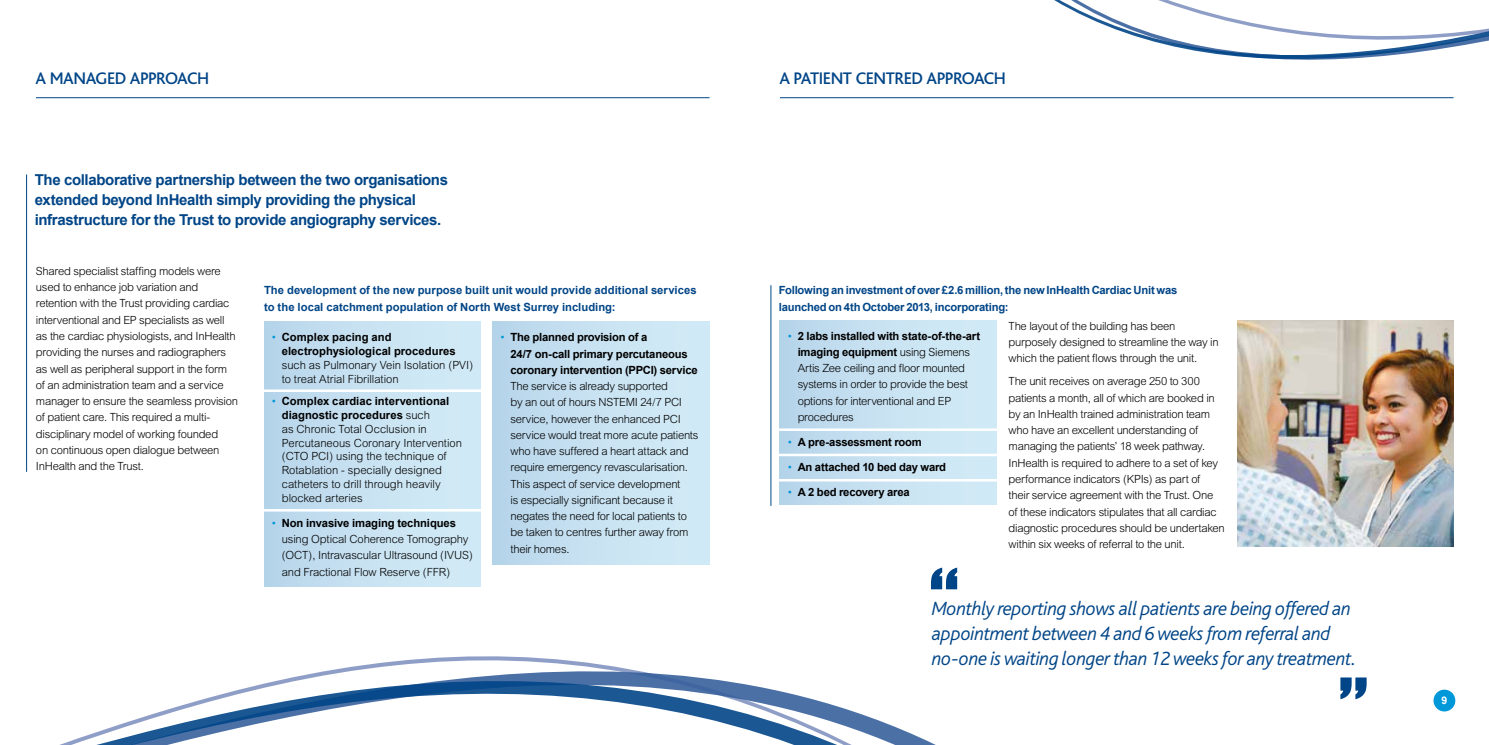
<style>
.page{position:relative;width:1489px;height:745px;background:#fff}
.page>*{position:absolute;margin:0;border:0;box-sizing:border-box;transform-origin:0 0}
.t1{font:italic 300 20px/25px "Bliss";letter-spacing:-.02em;color:#004587}
.t2{font:500 17.5px "Bliss";letter-spacing:-.025em;color:#004587}
.t3{font:700 15px/20px "Arial";letter-spacing:-.025em;color:#004587}
.t4{font:300 11.25px/16.2px "Arial";letter-spacing:-.025em;color:#000}
.t5{font:300 11.25px/13.8px "Arial";letter-spacing:-.005em;color:#000}
.t6{font:700 11.25px/16.2px "Arial";letter-spacing:-.015em;color:#000}
.t7{font:700 11.25px/16.2px "Arial";color:#004587}
.t8{font:700 11.25px/16.2px "Arial";letter-spacing:-.02em;color:#004587}
.t9{font:700 10.5px "Arial";color:#fff}
.s1{font-weight:300;color:#0098d8}
.s2{color:#0098d8}
.s3{font-weight:700}
</style>
<div class="page">
<img style="left:1237px;top:321px;width:216px;height:225px">
<hr style="left:770px;top:285px;width:1px;height:220px;background:#004587">
<hr style="left:26px;top:174px;width:1px;height:297px;background:#004587">
<hr style="left:780px;top:97px;width:673px;height:1px;background:#004587">
<hr style="left:36px;top:97px;width:673px;height:1px;background:#004587">
<div style="left:1433px;top:689px;width:22px;height:22px;background:#0098d8;border-radius:50%"></div>
<div style="left:264px;top:321px;width:216px;height:265px;background:linear-gradient(to right,#b9d6eb,#d5edf8)"></div>
<div style="left:493px;top:321px;width:216px;height:243px;background:linear-gradient(to right,#b9d6eb,#d5ecf8)"></div>
<div style="left:780px;top:320px;width:216px;height:184px;background:linear-gradient(to right,#bad7eb,#d5edf8)"></div>
<hr style="left:258px;top:389px;width:227px;height:3px;background:#fff">
<hr style="left:258px;top:508px;width:227px;height:3px;background:#fff">
<svg style="left:1340px;top:677px;width:26px;height:21px"></svg>
<svg style="left:931px;top:567px;width:26px;height:22px"></svg>
<hr style="left:778px;top:478px;width:228px;height:3px;background:#fff">
<hr style="left:778px;top:453px;width:228px;height:3px;background:#fff">
<hr style="left:778px;top:428px;width:228px;height:2px;background:#fff">
<svg style="left:264px;top:572px;width:217px;height:15px;background:#c6e1f1"></svg>
<svg style="left:62px;top:656px;width:864px;height:88px"></svg>
<svg style="left:1019px;top:0;width:469px;height:99px"></svg>
<h2 class="t2" style="left:35px;top:69px;width:175px">A MANAGED APPROACH</h2>
<h2 class="t2" style="left:779px;top:69px;width:228px">A PATIENT CENTRED APPROACH</h2>
<h3 class="t3" style="left:35px;top:170px;width:415px">The collaborative partnership between the two organisations extended beyond InHealth simply providing the physical infrastructure for the Trust to provide angiography services.</h3>
<p class="t4" style="left:36px;top:263px;width:204px">Shared specialist staffing models were used to enhance job variation and retention with the Trust providing cardiac interventional and EP specialists as well as the cardiac physiologists, and InHealth providing the nurses and radiographers as well as peripheral support in the form of an administration team and a service manager to ensure the seamless provision of patient care. This required a multi&shy;disciplinary model of working founded<br>on continuous open dialogue between InHealth and the Trust.</p>
<p class="t7" style="left:264px;top:282px;width:434px">The development of the new purpose built unit would provide additional services to the local catchment population of North West Surrey including:</p>
<p class="t6" style="left:282px;top:330px;width:175px;line-height:13.8px;text-indent:-11px"><span class="s1">•</span> Complex pacing and electrophysiological procedures</p>
<p class="t5" style="left:282px;top:358px;width:193px">such as Pulmonary Vein Isolation (PVI) to treat Atrial Fibrillation</p>
<p class="t5" style="left:282px;top:394px;width:182px;text-indent:-11px"><span class="s2">•</span> <span class="s3">Complex cardiac interventional diagnostic procedures</span> such<br>as Chronic Total Occlusion in<br>Percutaneous Coronary Intervention (CTO PCI) using the technique of<br>Rotablation - specially designed catheters to drill through heavily blocked arteries</p>
<p class="t4" style="left:282px;top:514px;width:192px;text-indent:-11px"><span class="s2">•</span> <span class="s3">Non invasive imaging techniques </span>using Optical Coherence Tomography (OCT), Intravascular Ultrasound (IVUS) and Fractional Flow Reserve (FFR)</p>
<p class="t6" style="left:510px;top:329px;width:189px;text-indent:-11px"><span class="s1">•</span> The planned provision of a<br>24/7 on-call primary percutaneous coronary intervention (PPCI) service</p>
<p class="t4" style="left:510px;top:377px;width:189px">The service is already supported<br>by an out of hours NSTEMI 24/7 PCI service, however the enhanced PCI service would treat more acute patients who have suffered a heart attack and require emergency revascularisation.<br>This aspect of service development<br>is especially significant because it negates the need for local patients to be taken to centres further away from their homes.</p>
<p class="t8" style="left:778px;top:282px;width:400px">Following an investment of over £2.6 million, the new InHealth Cardiac Unit was launched on 4th October 2013, incorporating:</p>
<p class="t4" style="left:797px;top:327px;width:184px;text-indent:-11px"><span class="s2">•</span> <span class="s3">2 labs installed with state-of-the-art imaging equipment</span> using Siemens<br>Artis Zee ceiling and floor mounted systems in order to provide the best options for interventional and EP procedures</p>
<p class="t6" style="left:787px;top:434px;width:136px"><span class="s1">•</span> A pre-assessment room</p>
<p class="t6" style="left:787px;top:459px;width:161px"><span class="s1">•</span> An attached 10 bed day ward</p>
<p class="t6" style="left:787px;top:484px;width:124px"><span class="s1">•</span> A 2 bed recovery area</p>
<p class="t4" style="left:1008px;top:317px;width:211px">The layout of the building has been purposely designed to streamline the way in which the patient flows through the unit.</p>
<p class="t4" style="left:1008px;top:373px;width:218px">The unit receives on average 250 to 300 patients a month, all of which are booked in by an InHealth trained administration team who have an excellent understanding of managing the patients’ 18 week pathway.<br>InHealth is required to adhere to a set of key performance indicators (KPIs) as part of<br>their service agreement with the Trust. One of these indicators stipulates that all cardiac diagnostic procedures should be undertaken within six weeks of referral to the unit.</p>
<h1 class="t1" style="left:931px;top:596px;width:426px">Monthly reporting shows all patients are being offered an appointment between 4 and 6 weeks from referral and no-one is waiting longer than 12 weeks for any treatment.</h1>
<p class="t9" style="left:1441px;top:693px;width:7px">9</p>
</div>
